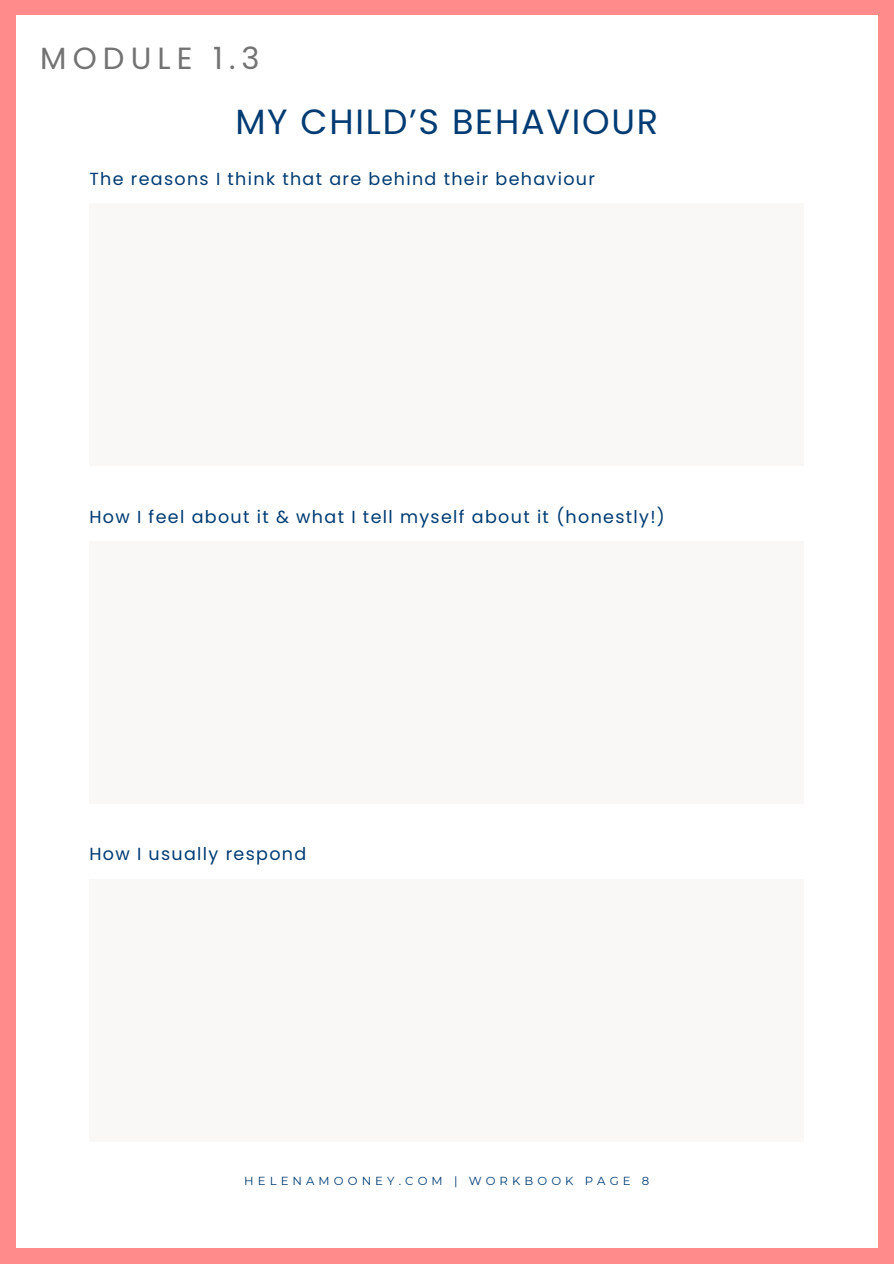
<style>
.page{position:relative;width:894px;height:1264px;background:#fff}
.page>*{position:absolute;margin:0;border:0;box-sizing:border-box;transform-origin:0 0}
.t1{font:34.95px "Poppins";letter-spacing:.05em;color:#003b73}
.t2{font:30.6px "Poppins";letter-spacing:.2em;color:#737373}
.t3{font:17.55px "Poppins";letter-spacing:.075em;color:#003b73}
.t4{font:11.7px "Montserrat";letter-spacing:.35em;color:#003b73}
</style>
<div class="page">
<div style="left:0;top:0;width:893px;height:1263px;background:#ff8b8b"></div>
<div style="left:16px;top:15px;width:861px;height:1232px;background:#fff"></div>
<div style="left:89px;top:203px;width:714px;height:263px;background:#faf8f7"></div>
<div style="left:89px;top:541px;width:714px;height:263px;background:#faf8f7"></div>
<div style="left:89px;top:878px;width:714px;height:263px;background:#faf8f7"></div>
<h3 class="t2" style="left:40px;top:37px;width:221px">MODULE 1.3</h3>
<h1 class="t1" style="left:235px;top:97px;width:424px">MY CHILD’S BEHAVIOUR</h1>
<h3 class="t3" style="left:89px;top:166px;width:507px">The reasons I think that are behind their behaviour</h3>
<h3 class="t3" style="left:89px;top:504px;width:576px">How I feel about it &amp; what I tell myself about it (honestly!)</h3>
<p class="t3" style="left:89px;top:841px;width:218px">How I usually respond</p>
<h2 class="t4" style="left:244px;top:1173px;width:406px">HELENAMOONEY.COM | WORKBOOK PAGE 8</h2>
</div>
